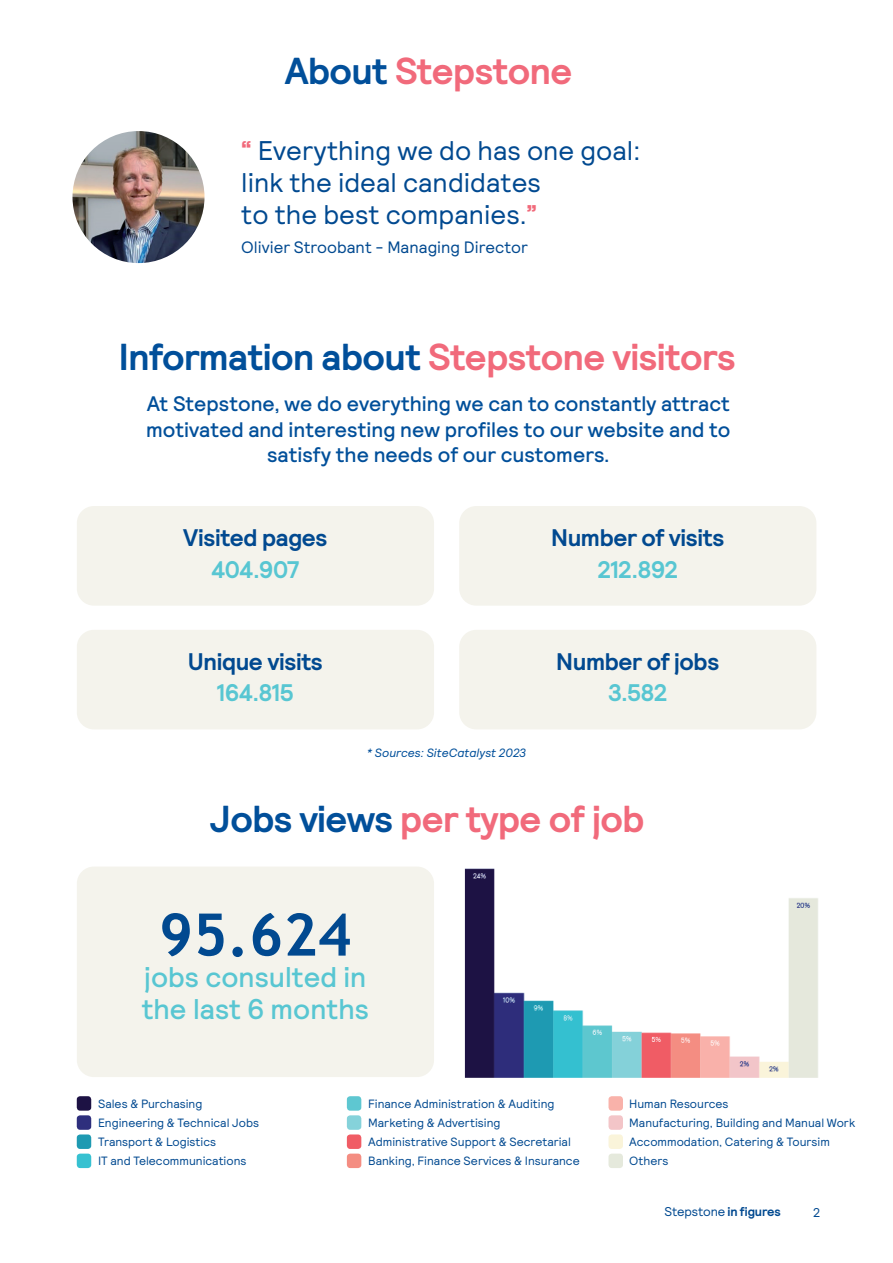
<style>
.page{position:relative;width:893px;height:1263px;background:#fff}
.page>*{position:absolute;margin:0;border:0;box-sizing:border-box;transform-origin:0 0}
.t1{font:700 58.5px "Trebuchet MS";color:#014990}
.t2{font:700 37.5px "Relative Pro";letter-spacing:-.015em;color:#f16a7b}
.t3{font:500 28.5px "Relative Pro";color:#58c6d2}
.t4{font:27px "Relative Pro";color:#014990}
.t5{font:700 24px "Relative Pro";letter-spacing:-.015em;color:#014990}
.t6{font:700 24px "Relative Pro";letter-spacing:-.015em;color:#58c6d2}
.t7{font:500 21px/25.5px "Relative Pro";color:#014f9a;text-align:center}
.t8{font:16.5px "Relative Pro";color:#014990}
.t9{font:12.75px "Relative Pro";letter-spacing:-.01em;color:#014990}
.t10{font:12px "Relative Pro";color:#014990}
.t11{font:italic 12px "Relative Pro";letter-spacing:-.005em;color:#014f9a}
.s1{color:#014f9a}
.s2{font-weight:700;color:#f16a7b}
.s3{font-weight:700}
</style>
<div class="page">
<div style="left:77px;top:506px;width:357px;height:100px;background:#f4f3ec;border-radius:17px"></div>
<div style="left:459px;top:506px;width:357px;height:100px;background:#f4f3ec;border-radius:17px"></div>
<div style="left:77px;top:630px;width:357px;height:99px;background:#f4f3ec;border-radius:17px"></div>
<div style="left:459px;top:630px;width:357px;height:99px;background:#f4f3ec;border-radius:17px"></div>
<div style="left:77px;top:866px;width:357px;height:211px;background:#f4f3ec;border-radius:17px"></div>
<div style="left:77px;top:1096px;width:14px;height:15px;background:#1d1244;border-radius:3px"></div>
<div style="left:77px;top:1115px;width:14px;height:15px;background:#2e2f7d;border-radius:3px"></div>
<div style="left:77px;top:1134px;width:14px;height:15px;background:#1e9ab2;border-radius:3px"></div>
<div style="left:77px;top:1153px;width:14px;height:15px;background:#37c1d1;border-radius:3px"></div>
<div style="left:347px;top:1096px;width:14px;height:15px;background:#5ec7d1;border-radius:3px"></div>
<div style="left:347px;top:1115px;width:14px;height:15px;background:#85d2da;border-radius:3px"></div>
<div style="left:347px;top:1134px;width:14px;height:15px;background:#f05c65;border-radius:3px"></div>
<div style="left:347px;top:1153px;width:14px;height:15px;background:#f48d82;border-radius:3px"></div>
<div style="left:608px;top:1096px;width:15px;height:15px;background:#f9b2aa;border-radius:3px"></div>
<div style="left:608px;top:1115px;width:15px;height:15px;background:#f3c5c8;border-radius:3px"></div>
<div style="left:608px;top:1134px;width:15px;height:15px;background:#faf4da;border-radius:3px"></div>
<div style="left:608px;top:1153px;width:15px;height:15px;background:#e5e9dc;border-radius:3px"></div>
<img style="left:464px;top:868px;width:354px;height:210px">
<img style="left:72px;top:131px;width:132px;height:132px;border-radius:66px">
<p class="t2" style="left:285px;top:49px;width:289px"><span class="s1">About</span> Stepstone</p>
<p class="t4" style="left:241px;top:135px;width:400px"><span class="s2">“</span> Everything we do has one goal:</p>
<p class="t4" style="left:241px;top:167px;width:301px">link the ideal candidates</p>
<p class="t4" style="left:241px;top:200px;width:297px">to the best companies.<span class="s2">”</span></p>
<p class="t8" style="left:241px;top:238px;width:288px">Olivier Stroobant - Managing Director</p>
<p class="t2" style="left:119px;top:335px;width:618px"><span class="s1">Information about</span> Stepstone visitors</p>
<p class="t7" style="left:146px;top:391px;width:586px">At Stepstone, we do everything we can to constantly attract motivated and interesting new profiles to our website and to satisfy the needs of our customers.</p>
<h5 class="t5" style="left:183px;top:524px;width:146px">Visited pages</h5>
<h5 class="t6" style="left:211px;top:555px;width:89px">404.907</h5>
<h5 class="t5" style="left:188px;top:647px;width:137px">Unique visits</h5>
<h5 class="t6" style="left:217px;top:679px;width:78px">164.815</h5>
<h5 class="t5" style="left:551px;top:524px;width:175px">Number of visits</h5>
<h5 class="t6" style="left:598px;top:555px;width:82px">212.892</h5>
<p class="t11" style="left:367px;top:746px;width:161px">* Sources: SiteCatalyst 2023</p>
<h5 class="t5" style="left:556px;top:647px;width:165px">Number of jobs</h5>
<h5 class="t6" style="left:608px;top:679px;width:60px">3.582</h5>
<p class="t2" style="left:210px;top:797px;width:436px"><span class="s1">Jobs views</span> per type of job</p>
<p class="t1" style="left:159px;top:898px;width:194px">95.624</p>
<p class="t3" style="left:144px;top:961px;width:224px">jobs consulted in</p>
<p class="t3" style="left:142px;top:992px;width:229px">the last 6 months</p>
<p class="t10" style="left:98px;top:1097px;width:106px">Sales &amp; Purchasing</p>
<p class="t10" style="left:98px;top:1116px;width:163px">Engineering &amp; Technical Jobs</p>
<p class="t10" style="left:98px;top:1135px;width:120px">Transport &amp; Logistics</p>
<p class="t10" style="left:98px;top:1154px;width:150px">IT and Telecommunications</p>
<p class="t10" style="left:368px;top:1097px;width:188px">Finance Administration &amp; Auditing</p>
<p class="t10" style="left:368px;top:1116px;width:134px">Marketing &amp; Advertising</p>
<p class="t10" style="left:368px;top:1135px;width:204px">Administrative Support &amp; Secretarial</p>
<p class="t10" style="left:368px;top:1153px;width:213px">Banking, Finance Services &amp; Insurance</p>
<p class="t10" style="left:629px;top:1097px;width:101px">Human Resources</p>
<p class="t10" style="left:629px;top:1116px;width:227px">Manufacturing, Building and Manual Work</p>
<p class="t10" style="left:629px;top:1135px;width:202px">Accommodation, Catering &amp; Toursim</p>
<p class="t10" style="left:629px;top:1153px;width:41px">Others</p>
<p class="t9" style="left:665px;top:1204px;width:118px">Stepstone <span class="s3">in figures</span></p>
<p class="t9" style="left:813px;top:1205px;width:9px">2</p>
</div>
